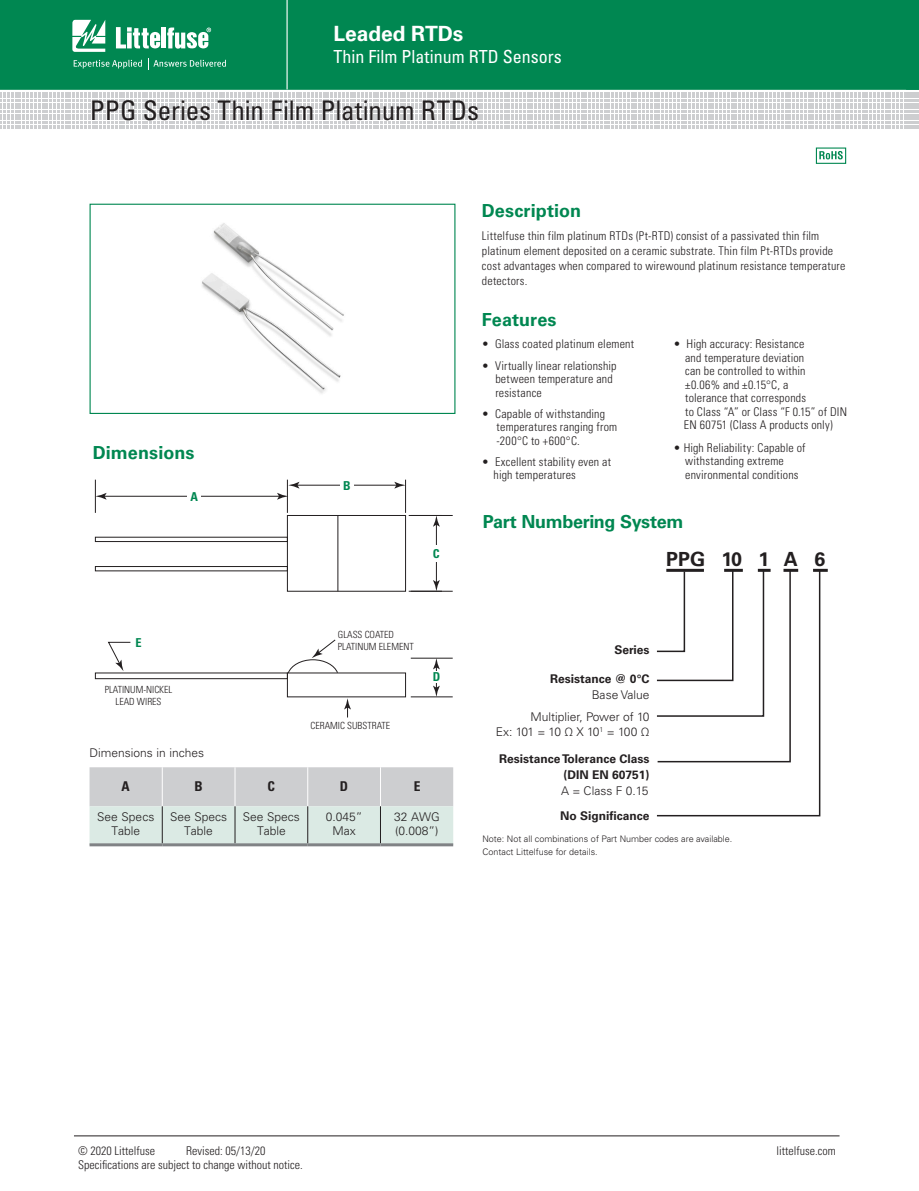
<style>
.page{position:relative;width:919px;height:1191px;background:#fff}
.page>*{position:absolute;margin:0;border:0;box-sizing:border-box;transform-origin:0 0}
.Class_Head{font:condensed 27px "Univers LT Std";letter-spacing:-.005em;color:#231f20}
.t1{font:700 21px "Univers LT Std";letter-spacing:-.005em;color:#fff}
.para{font:700 19.5px "Univers LT Std";color:#231f20}
.Strong_Bold_Body{font:700 18px "Univers LT Std";color:#008751}
.ch_subtitle_L{font:condensed 18px "Univers LT Std";color:#fff}
.Strong_Bold_Body-2{font:700 18px "Univers LT Std";letter-spacing:-.025em;color:#008751}
.Table_head{font:700 condensed 13.5px "Univers LT Std";color:#231f20}
.t2{font:700 condensed 12.3px "Univers LT Std";color:#008751}
.Spec_body{font:300 condensed 12px/15px "Univers LT Std";letter-spacing:.015em;color:#231f20}
.para-2{font:700 12px "Univers LT Std";color:#231f20}
.Chart_Body{font:300 12px/13.5px "Univers LT Std";color:#231f20;text-align:center}
.para-3{font:300 12px "Univers LT Std";color:#231f20}
.para-4{font:300 12px "Univers LT Std";letter-spacing:-.075em;color:#231f20}
.Strong_Bold_Body-3{font:300 12px "Univers LT Std";color:#231f20}
.t3{font:300 condensed 9.9px/11.9px "Univers LT Std";color:#231f20;text-align:center}
.para-5{font:300 9px/12.8px "Univers LT Std";color:#231f20}
.s1{font-weight:400}
</style>
<div class="page">
<hr style="left:74px;top:1135px;width:765px;height:1px;background:#231f20">
<svg style="left:0;top:0;width:919px;height:127px;background:#46a37e"></svg>
<img style="left:202px;top:223px;width:142px;height:171px">
<div style="left:89px;top:204px;width:366px;height:210px;border:1px solid #008751"></div>
<svg style="left:819px;top:151px;width:23px;height:8px"></svg>
<div style="left:815px;top:147px;width:31px;height:17px;border:1px solid #008751"></div>
<div style="left:287px;top:515px;width:119px;height:76px;border:1px solid #231f20"></div>
<hr style="left:337px;top:515px;width:1px;height:76px;background:#231f20">
<div style="left:95px;top:537px;width:193px;height:5px;border:1px solid #231f20"></div>
<div style="left:95px;top:566px;width:193px;height:5px;border:1px solid #231f20"></div>
<div style="left:95px;top:672px;width:193px;height:7px;border:1px solid #231f20"></div>
<hr style="left:95px;top:479px;width:1px;height:34px;background:#231f20">
<hr style="left:287px;top:479px;width:1px;height:34px;background:#231f20">
<hr style="left:405px;top:479px;width:1px;height:34px;background:#231f20">
<hr style="left:411px;top:515px;width:41px;height:1px;background:#231f20">
<hr style="left:411px;top:591px;width:41px;height:1px;background:#231f20">
<hr style="left:103px;top:496px;width:178px;height:1px;background:#231f20">
<svg style="left:95px;top:493px;width:12px;height:6px"></svg>
<div style="left:187px;top:490px;width:13px;height:13px;background:#fff"></div>
<hr style="left:296px;top:485px;width:102px;height:1px;background:#231f20">
<svg style="left:277px;top:482px;width:22px;height:17px"></svg>
<svg style="left:394px;top:482px;width:11px;height:6px"></svg>
<div style="left:340px;top:479px;width:14px;height:13px;background:#fff"></div>
<hr style="left:408px;top:515px;width:34px;height:1px;background:#231f20">
<hr style="left:408px;top:591px;width:34px;height:1px;background:#231f20">
<hr style="left:436px;top:523px;width:1px;height:61px;background:#231f20">
<svg style="left:433px;top:516px;width:7px;height:10px"></svg>
<svg style="left:433px;top:580px;width:7px;height:11px"></svg>
<div style="left:429px;top:545px;width:15px;height:17px;background:#fff"></div>
<hr style="left:411px;top:658px;width:41px;height:1px;background:#231f20">
<hr style="left:411px;top:696px;width:41px;height:1px;background:#231f20">
<svg style="left:433px;top:658px;width:7px;height:39px"></svg>
<div style="left:429px;top:671px;width:15px;height:11px;background:#fff"></div>
<svg style="left:108px;top:641px;width:23px;height:30px"></svg>
<svg style="left:287px;top:639px;width:52px;height:35px"></svg>
<svg style="left:344px;top:698px;width:7px;height:19px"></svg>
<svg style="left:89px;top:767px;width:365px;height:78px;background:#d4dbd9"></svg>
<hr style="left:162px;top:767px;width:1px;height:39px;background:#fff">
<hr style="left:234px;top:767px;width:1px;height:39px;background:#fff">
<hr style="left:307px;top:767px;width:1px;height:39px;background:#fff">
<hr style="left:380px;top:767px;width:1px;height:39px;background:#fff">
<hr style="left:162px;top:806px;width:1px;height:37px;background:#231f20">
<hr style="left:235px;top:806px;width:1px;height:37px;background:#231f20">
<hr style="left:307px;top:806px;width:1px;height:37px;background:#231f20">
<hr style="left:380px;top:806px;width:1px;height:37px;background:#231f20">
<hr style="left:89px;top:843px;width:73px;height:3px;background:#808285">
<hr style="left:162px;top:843px;width:73px;height:3px;background:#808285">
<hr style="left:235px;top:843px;width:73px;height:3px;background:#808285">
<hr style="left:308px;top:843px;width:72px;height:3px;background:#808285">
<hr style="left:380px;top:843px;width:73px;height:3px;background:#808285">
<hr style="left:813px;top:569px;width:14px;height:3px;background:#231f20">
<svg style="left:656px;top:569px;width:165px;height:248px"></svg>
<p class="t1" style="left:333px;top:21px;width:131px">Leaded RTDs</p>
<p class="ch_subtitle_L" style="left:333px;top:45px;width:229px">Thin Film Platinum RTD Sensors</p>
<p class="Class_Head" style="left:90px;top:94px;width:391px">PPG Series Thin Film Platinum RTDs</p>
<p class="Strong_Bold_Body" style="left:93px;top:442px;width:103px">Dimensions</p>
<p class="t2" style="left:190px;top:489px;width:9px">A</p>
<p class="t2" style="left:135px;top:635px;width:8px">E</p>
<p class="t3" style="left:105px;top:683px;width:69px">PLATINUM-NICKEL<br>LEAD WIRES</p>
<p class="t2" style="left:343px;top:478px;width:9px">B</p>
<p class="t2" style="left:433px;top:546px;width:8px">C</p>
<p class="t3" style="left:338px;top:628px;width:77px;text-align:left">GLASS COATED<br>PLATINUM ELEMENT</p>
<p class="t3" style="left:310px;top:719px;width:81px">CERAMIC SUBSTRATE</p>
<p class="t2" style="left:433px;top:669px;width:9px">D</p>
<p class="Strong_Bold_Body-3" style="left:89px;top:745px;width:116px">Dimensions in inches</p>
<p class="Table_head" style="left:122px;top:777px;width:10px">A</p>
<p class="Table_head" style="left:194px;top:777px;width:10px">B</p>
<p class="Table_head" style="left:267px;top:777px;width:9px">C</p>
<p class="Table_head" style="left:340px;top:777px;width:10px">D</p>
<p class="Table_head" style="left:413px;top:777px;width:8px">E</p>
<p class="Chart_Body" style="left:97px;top:810px;width:59px">See Specs<br>Table</p>
<p class="Chart_Body" style="left:170px;top:810px;width:59px">See Specs<br>Table</p>
<p class="Chart_Body" style="left:243px;top:810px;width:59px">See Specs<br>Table</p>
<p class="Chart_Body" style="left:326px;top:810px;width:38px">0.045”</p>
<p class="Chart_Body" style="left:394px;top:810px;width:47px">32 AWG</p>
<p class="Chart_Body" style="left:395px;top:824px;width:45px">(0.008”)</p>
<p class="Chart_Body" style="left:332px;top:824px;width:25px">Max</p>
<p class="Strong_Bold_Body" style="left:482px;top:200px;width:101px">Description</p>
<p class="Spec_body" style="left:482px;top:228px;width:365px">Littelfuse thin film platinum RTDs (Pt-RTD) consist of a passivated thin film platinum element deposited on a ceramic substrate. Thin film Pt-RTDs provide cost advantages when compared to wirewound platinum resistance temperature detectors.</p>
<p class="Strong_Bold_Body" style="left:482px;top:309px;width:76px">Features</p>
<p class="Spec_body" style="left:482px;top:337px;width:154px">• Glass coated platinum element</p>
<p class="Spec_body" style="left:495px;top:358px;width:123px;line-height:13.5px;text-indent:-13px">• Virtually linear relationship between temperature and resistance</p>
<p class="Spec_body" style="left:482px;top:406px;width:125px">• Capable of withstanding</p>
<p class="Spec_body" style="left:496px;top:419px;width:122px">temperatures ranging from</p>
<p class="Spec_body" style="left:496px;top:433px;width:85px">-200°C to +600°C.</p>
<p class="Spec_body" style="left:482px;top:454px;width:131px">• Excellent stability even at</p>
<p class="Spec_body" style="left:493px;top:467px;width:84px">high temperatures</p>
<p class="Spec_body" style="left:673px;top:337px;width:133px">• High accuracy: Resistance</p>
<p class="Spec_body" style="left:685px;top:350px;width:121px">and temperature deviation</p>
<p class="Spec_body" style="left:685px;top:364px;width:122px">can be controlled to within</p>
<p class="Spec_body" style="left:685px;top:377px;width:105px">±0.06% and ±0.15°C, a</p>
<p class="Spec_body" style="left:685px;top:391px;width:122px">tolerance that corresponds</p>
<p class="Spec_body" style="left:684px;top:405px;width:164px;line-height:13.5px">to Class “A” or Class “F 0.15” of DIN<br>EN 60751 (Class A products only)</p>
<p class="Spec_body" style="left:673px;top:440px;width:134px">• High Reliability: Capable of</p>
<p class="Spec_body" style="left:685px;top:454px;width:100px">withstanding extreme</p>
<p class="Spec_body" style="left:685px;top:467px;width:115px">environmental conditions</p>
<p class="Strong_Bold_Body-2" style="left:482px;top:511px;width:202px">Part Numbering System</p>
<p class="para" style="left:666px;top:547px;width:160px">PPG 10 1 A 6</p>
<p class="para-2" style="left:614px;top:643px;width:36px">Series</p>
<p class="para-2" style="left:550px;top:672px;width:101px">Resistance @ 0<span class="s1">°</span>C</p>
<p class="para-3" style="left:592px;top:687px;width:59px">Base Value</p>
<p class="para-3" style="left:530px;top:709px;width:121px">Multiplier, Power of 10</p>
<p class="para-4" style="left:495px;top:725px;width:155px">Ex: 101 = 10 Ω X 10<sup>1</sup> = 100 Ω</p>
<p class="para-2" style="left:499px;top:752px;width:152px">Resistance Tolerance Class</p>
<p class="para-2" style="left:563px;top:767px;width:88px">(DIN EN 60751)</p>
<p class="para-3" style="left:561px;top:783px;width:89px">A = Class F 0.15</p>
<p class="para-2" style="left:560px;top:808px;width:91px">No Significance</p>
<p class="para-5" style="left:482px;top:832px;width:251px">Note: Not all combinations of Part Number codes are available.<br>Contact Littelfuse for details.</p>
<p class="Spec_body" style="left:78px;top:1143px;width:78px">© 2020 Littelfuse</p>
<p class="Spec_body" style="left:186px;top:1143px;width:81px">Revised: 05/13/20</p>
<p class="Spec_body" style="left:776px;top:1143px;width:61px">littelfuse.com</p>
<p class="Spec_body" style="left:78px;top:1157px;width:226px">Specifications are subject to change without notice.</p>
</div>
